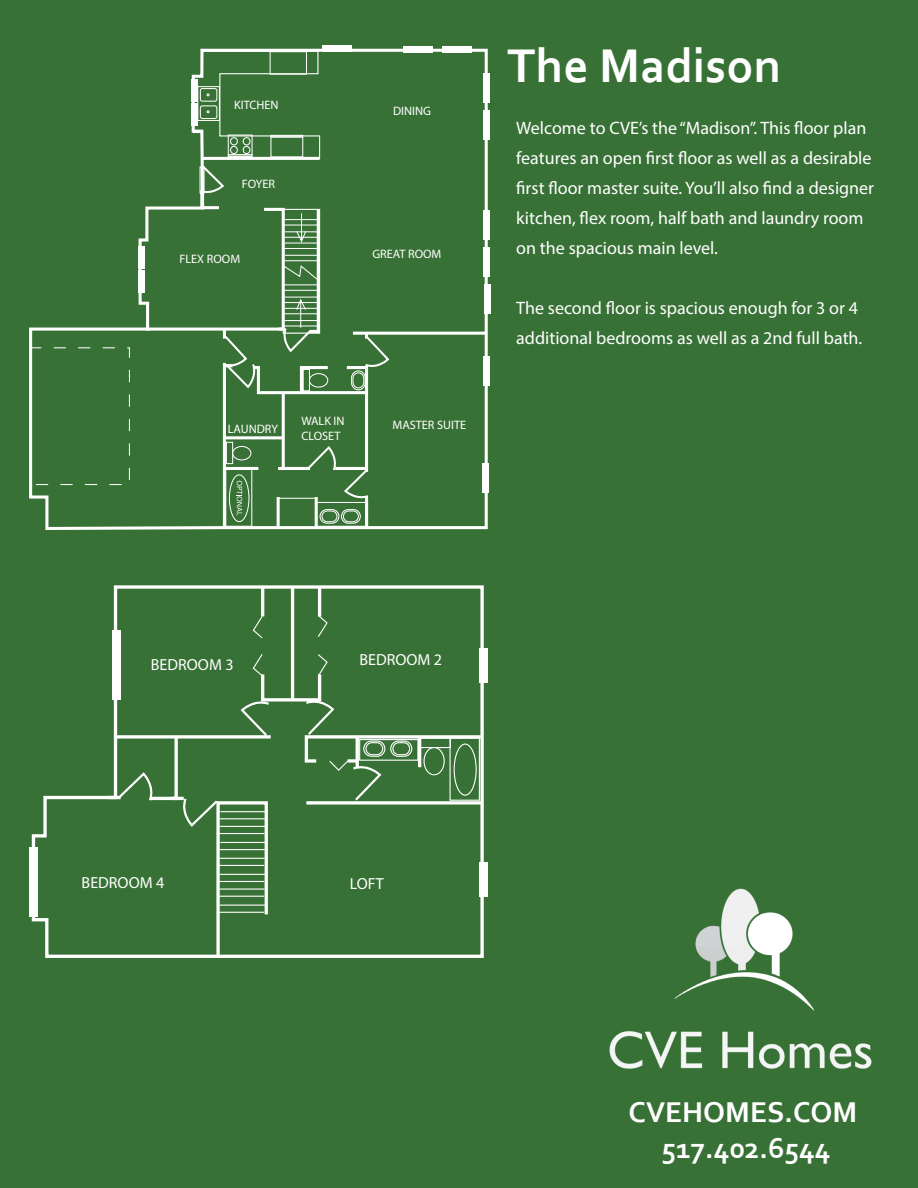
<style>
.page{position:relative;width:918px;height:1188px;background:#387136}
.page>*{position:absolute;margin:0;border:0;box-sizing:border-box;transform-origin:0 0}
.t1{font:700 49.5px "Corbel";color:#fff}
.t2{font:700 30px "Corbel";color:#fff}
.t3{font:18px/30px "Myriad Pro";color:#fff}
.t4{font:16.05px "Myriad Pro";color:#fff}
.t5{font:12.3px/14.7px "Myriad Pro";color:#fff}
</style>
<div class="page">
<img style="left:609px;top:888px;width:263px;height:181px">
<svg style="left:29px;top:47px;width:460px;height:483px"></svg>
<div style="left:29px;top:347px;width:101px;height:138px;border:1px dashed #fff"></div>
<div style="left:138px;top:270px;width:6px;height:22px;background:#fff"></div>
<div style="left:138px;top:246px;width:6px;height:22px;background:#fff"></div>
<div style="left:322px;top:45px;width:30px;height:7px;background:#fff"></div>
<div style="left:403px;top:46px;width:29px;height:7px;background:#fff"></div>
<div style="left:442px;top:46px;width:30px;height:7px;background:#fff"></div>
<div style="left:483px;top:73px;width:7px;height:30px;background:#fff"></div>
<div style="left:483px;top:110px;width:7px;height:30px;background:#fff"></div>
<div style="left:483px;top:210px;width:7px;height:29px;background:#fff"></div>
<div style="left:483px;top:247px;width:7px;height:29px;background:#fff"></div>
<div style="left:484px;top:284px;width:6px;height:30px;background:#fff"></div>
<div style="left:483px;top:356px;width:7px;height:30px;background:#fff"></div>
<div style="left:483px;top:463px;width:6px;height:30px;background:#fff"></div>
<svg style="left:143px;top:50px;width:247px;height:466px"></svg>
<svg style="left:31px;top:585px;width:454px;height:373px"></svg>
<div style="left:479px;top:648px;width:8px;height:34px;background:#fff"></div>
<div style="left:479px;top:862px;width:8px;height:35px;background:#fff"></div>
<div style="left:112px;top:665px;width:9px;height:35px;background:#fff"></div>
<div style="left:112px;top:630px;width:9px;height:35px;background:#fff"></div>
<svg style="left:306px;top:803px;width:175px;height:2px"></svg>
<hr style="left:291px;top:587px;width:3px;height:113px;background:#fff">
<div style="left:261px;top:673px;width:60px;height:29px;border:3px solid #fff"></div>
<hr style="left:261px;top:587px;width:3px;height:29px;background:#fff">
<hr style="left:318px;top:587px;width:3px;height:29px;background:#fff">
<svg style="left:252px;top:615px;width:12px;height:24px"></svg>
<svg style="left:252px;top:653px;width:12px;height:24px"></svg>
<svg style="left:317px;top:653px;width:11px;height:25px"></svg>
<svg style="left:317px;top:614px;width:11px;height:24px"></svg>
<svg style="left:116px;top:699px;width:155px;height:259px"></svg>
<hr style="left:220px;top:858px;width:45px;height:1px;background:#fff">
<hr style="left:219px;top:865px;width:45px;height:1px;background:#fff">
<hr style="left:220px;top:874px;width:45px;height:1px;background:#fff">
<hr style="left:219px;top:881px;width:45px;height:1px;background:#fff">
<hr style="left:220px;top:889px;width:45px;height:1px;background:#fff">
<hr style="left:219px;top:896px;width:45px;height:1px;background:#fff">
<hr style="left:220px;top:905px;width:45px;height:1px;background:#fff">
<hr style="left:219px;top:912px;width:45px;height:1px;background:#fff">
<hr style="left:220px;top:811px;width:45px;height:1px;background:#fff">
<hr style="left:220px;top:818px;width:45px;height:1px;background:#fff">
<hr style="left:220px;top:826px;width:45px;height:1px;background:#fff">
<hr style="left:219px;top:833px;width:45px;height:1px;background:#fff">
<hr style="left:220px;top:842px;width:45px;height:1px;background:#fff">
<hr style="left:220px;top:849px;width:45px;height:1px;background:#fff">
<div style="left:29px;top:882px;width:9px;height:35px;background:#fff"></div>
<div style="left:29px;top:847px;width:9px;height:35px;background:#fff"></div>
<svg style="left:303px;top:698px;width:181px;height:105px"></svg>
<p class="t5" style="left:234px;top:98px;width:46px">KITCHEN</p>
<p class="t5" style="left:242px;top:176px;width:35px">FOYER</p>
<p class="t5" style="left:180px;top:252px;width:62px">FLEX ROOM</p>
<p class="t5" style="left:393px;top:103px;width:40px">DINING</p>
<p class="t5" style="left:372px;top:246px;width:71px">GREAT ROOM</p>
<p class="t5" style="left:228px;top:422px;width:52px">LAUNDRY</p>
<p class="t5" style="left:301px;top:413px;width:45px">WALK IN<br>CLOSET</p>
<p class="t5" style="left:393px;top:418px;width:75px">MASTER SUITE</p>
<p class="t1" style="left:508px;top:35px;width:275px">The Madison</p>
<p class="t3" style="left:516px;top:112px;width:359px">Welcome to CVE’s the “Madison”. This floor plan features an open first floor as well as a desirable first floor master suite. You’ll also find a designer kitchen, flex room, half bath and laundry room on the spacious main level.</p>
<p class="t3" style="left:516px;top:292px;width:348px">The second floor is spacious enough for 3 or 4 additional bedrooms as well as a 2nd full bath.</p>
<p class="t4" style="left:151px;top:655px;width:84px">BEDROOM 3</p>
<p class="t4" style="left:82px;top:872px;width:84px">BEDROOM 4</p>
<p class="t4" style="left:359px;top:650px;width:84px">BEDROOM 2</p>
<p class="t4" style="left:350px;top:874px;width:35px">LOFT</p>
<p class="t2" style="left:629px;top:1093px;width:230px">CVEHOMES.COM</p>
<p class="t2" style="left:662px;top:1129px;width:171px">517.402.6544</p>
</div>
